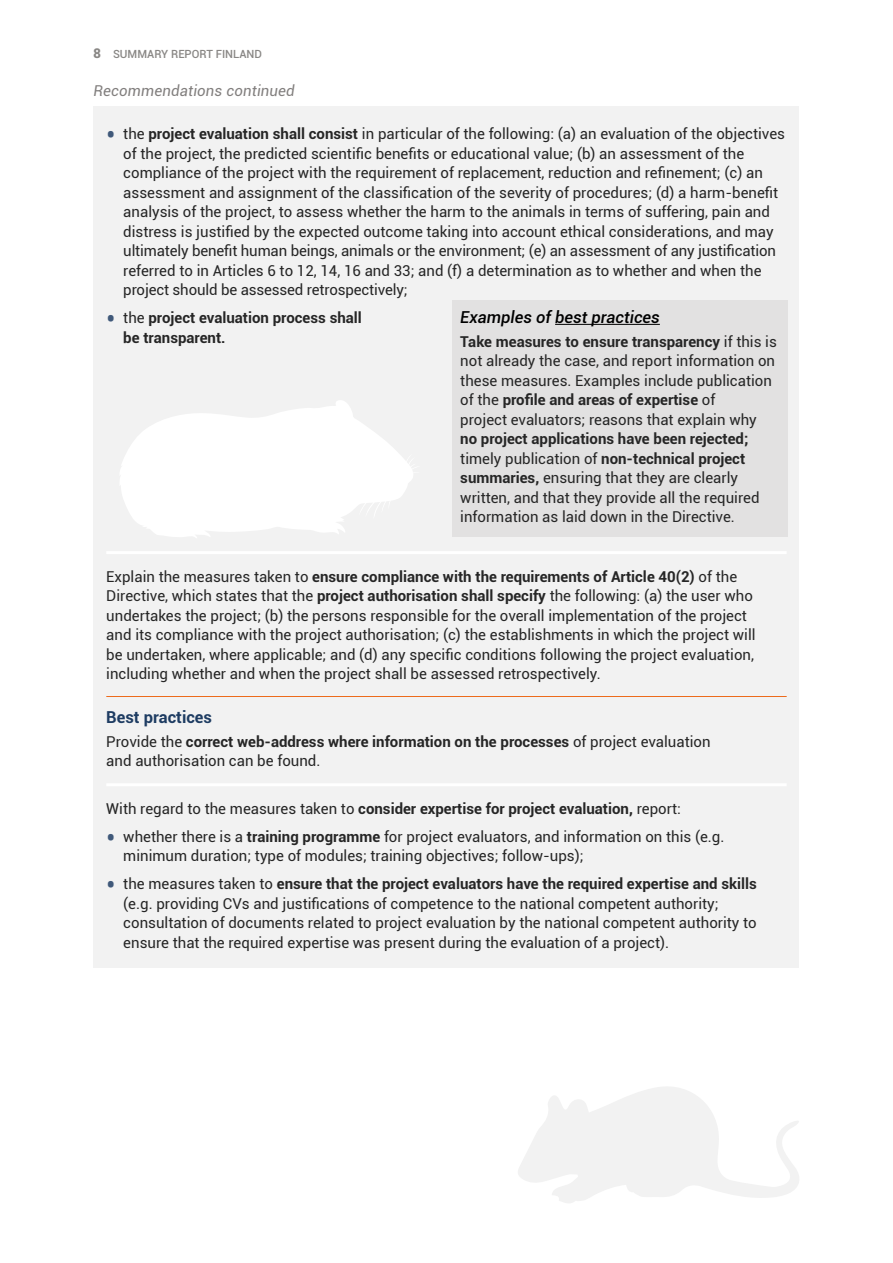
<style>
.page{position:relative;width:893px;height:1263px;background:#fff}
.page>*{position:absolute;margin:0;border:0;box-sizing:border-box;transform-origin:0 0}
.t1{font:italic 500 16.5px "Roboto";color:#000}
.t2{font:700 16.5px "Roboto";color:#1e3c62}
.t3{font:15px/19.5px "Roboto";color:#262626}
.t4{font:700 15px/19.5px "Roboto";color:#262626}
.t5{font:italic 15px "Roboto";letter-spacing:.01em;color:#827f7e}
.t6{font:500 11.25px "Roboto";color:#898785}
.s1{font-family:"Roboto Slab";font-weight:800;font-size:13.5px}
.s2{font-size:28.2px;color:#40597a}
.s3{font-weight:700}
.s4{font-weight:400;font-size:28.2px;color:#40597a}
.s5{font-weight:400}
</style>
<div class="page">
<div style="left:94px;top:107px;width:705px;height:861px;background:#f2f2f2"></div>
<hr style="left:106px;top:551px;width:681px;height:3px;background:#fff">
<hr style="left:106px;top:696px;width:681px;height:1px;background:#ed6b1c">
<hr style="left:106px;top:783px;width:681px;height:3px;background:#fff">
<div style="left:452px;top:300px;width:336px;height:237px;background:#e2e1e1"></div>
<hr style="left:555px;top:324px;width:105px;height:1px;background:#000">
<svg style="left:120px;top:400px;width:293px;height:138px"></svg>
<svg style="left:518px;top:1087px;width:281px;height:116px"></svg>
<p class="t6" style="left:94px;top:46px;width:170px"><span class="s1">8</span> SUMMARY REPORT FINLAND</p>
<p class="t5" style="left:94px;top:80px;width:203px">Recommendations continued</p>
<p class="t3" style="left:123px;top:124px;width:663px;text-indent:-17px"><span class="s2">•</span> the <span class="s3">project evaluation shall consist</span> in particular of the following: (a) an evaluation of the objectives of the project, the predicted scientific benefits or educational value; (b) an assessment of the compliance of the project with the requirement of replacement, reduction and refinement; (c) an assessment and assignment of the classification of the severity of procedures; (d) a harm-benefit analysis of the project, to assess whether the harm to the animals in terms of suffering, pain and distress is justified by the expected outcome taking into account ethical considerations, and may ultimately benefit human beings, animals or the environment; (e) an assessment of any justification referred to in Articles 6 to 12, 14, 16 and 33; and (f) a determination as to whether and when the project should be assessed retrospectively;</p>
<p class="t4" style="left:123px;top:307px;width:240px;text-indent:-17px"><span class="s4">•</span> <span class="s5">the</span> project evaluation process shall be transparent.</p>
<p class="t1" style="left:460px;top:306px;width:201px">Examples of best practices</p>
<p class="t3" style="left:460px;top:331px;width:318px"><span class="s3">Take measures to ensure transparency</span> if this is not already the case, and report information on these measures. Examples include publication of the <span class="s3">profile and areas of expertise</span> of<br>project evaluators; reasons that explain why</p>
<p class="t3" style="left:460px;top:429px;width:301px"><span class="s3">no project applications have been rejected; </span>timely publication of <span class="s3">non-technical project summaries,</span> ensuring that they are clearly written, and that they provide all the required information as laid down in the Directive.</p>
<p class="t3" style="left:106px;top:566px;width:651px">Explain the measures taken to <span class="s3">ensure compliance with the requirements of Article 40(2)</span> of the Directive, which states that the <span class="s3">project authorisation shall specify</span> the following: (a) the user who undertakes the project; (b) the persons responsible for the overall implementation of the project and its compliance with the project authorisation; (c) the establishments in which the project will be undertaken, where applicable; and (d) any specific conditions following the project evaluation, including whether and when the project shall be assessed retrospectively.</p>
<p class="t2" style="left:106px;top:705px;width:107px">Best practices</p>
<p class="t3" style="left:106px;top:731px;width:606px">Provide the <span class="s3">correct web-address where information on the processes</span> of project evaluation and authorisation can be found.</p>
<p class="t4" style="left:106px;top:798px;width:576px"><span class="s5">With regard to the measures taken to</span> consider expertise for project evaluation, <span class="s5">report:</span></p>
<p class="t3" style="left:123px;top:826px;width:603px;text-indent:-17px"><span class="s2">•</span> whether there is a <span class="s3">training programme</span> for project evaluators, and information on this (e.g. minimum duration; type of modules; training objectives; follow-ups);</p>
<p class="t3" style="left:123px;top:874px;width:635px;text-indent:-17px"><span class="s2">•</span> the measures taken to <span class="s3">ensure that the project evaluators have the required expertise and skills </span>(e.g. providing CVs and justifications of competence to the national competent authority; consultation of documents related to project evaluation by the national competent authority to ensure that the required expertise was present during the evaluation of a project).</p>
</div>
